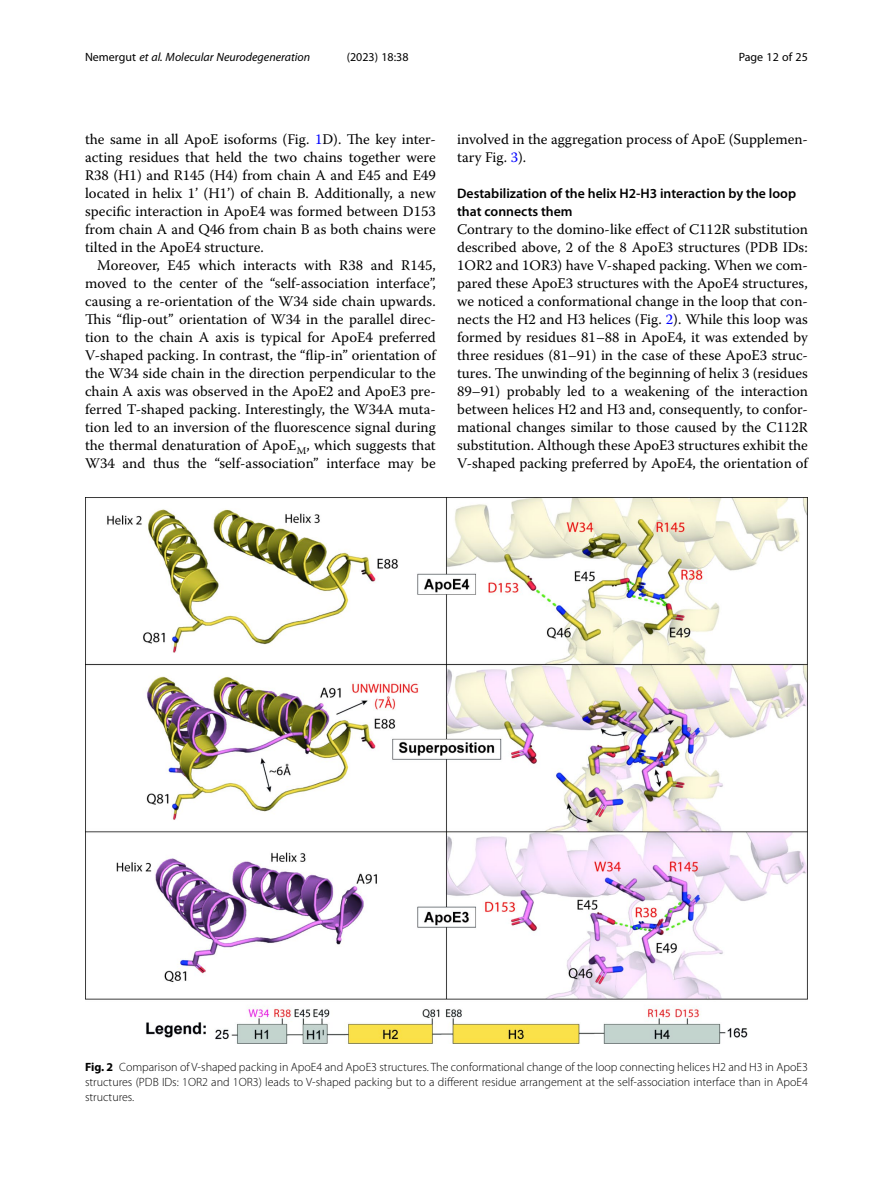
<style>
.page{position:relative;width:893px;height:1191px;background:#fff}
.page>*{position:absolute;margin:0;border:0;box-sizing:border-box;transform-origin:0 0}
.Body_Text_Indent{font:14.7px/18px "Warnock Pro";color:#000;text-align:justify}
.Body_Text{font:14.7px/18px "Warnock Pro";color:#000;text-align:justify}
.Head_2{font:600 13.8px/18px "Myriad Pro";color:#000}
.Figure_Caption{font:300 12px/15px "Myriad Pro";color:#000;text-align:justify}
.t1{font:italic 12px "Myriad Pro";color:#000}
.t2{font:12px "Myriad Pro";color:#000}
.s1{font-style:normal}
.s2{color:#00f}
.s3{font-weight:700}
</style>
<div class="page">
<img style="left:85px;top:497px;width:723px;height:547px">
<p class="t1" style="left:85px;top:50px;width:227px"><span class="s1">Nemergut</span> et al. Molecular Neurodegeneration</p>
<p class="t2" style="left:347px;top:50px;width:63px">(2023) 18:38</p>
<p class="t2" style="left:739px;top:50px;width:71px">Page 12 of 25</p>
<p class="Body_Text_Indent" style="left:85px;top:130px;width:352px">the same in all ApoE isoforms (Fig. <span class="s2">1</span>D). The key inter&shy;acting residues that held the two chains together were R38 (H1) and R145 (H4) from chain A and E45 and E49 located in helix 1’ (H1’) of chain B. Additionally, a new specific interaction in ApoE4 was formed between D153 from chain A and Q46 from chain B as both chains were tilted in the ApoE4 structure.</p>
<p class="Body_Text_Indent" style="left:85px;top:256px;width:352px;text-indent:12px">Moreover, E45 which interacts with R38 and R145, moved to the center of the “self-association interface”, causing a re-orientation of the W34 side chain upwards.<br>This “flip-out” orientation of W34 in the parallel direc&shy;tion to the chain A axis is typical for ApoE4 preferred V-shaped packing. In contrast, the “flip-in” orientation of the W34 side chain in the direction perpendicular to the chain A axis was observed in the ApoE2 and ApoE3 pre&shy;ferred T-shaped packing. Interestingly, the W34A muta&shy;tion led to an inversion of the fluorescence signal during the thermal denaturation of ApoE<sub>M</sub>, which suggests that W34 and thus the “self-association” interface may be</p>
<p class="Body_Text_Indent" style="left:457px;top:130px;width:352px">involved in the aggregation process of ApoE (Supplemen&shy;tary Fig. <span class="s2">3</span>).</p>
<p class="Head_2" style="left:457px;top:184px;width:340px">Destabilization of the helix H2-H3 interaction by the loop that connects them</p>
<p class="Body_Text" style="left:457px;top:220px;width:352px">Contrary to the domino-like effect of C112R substitution described above, 2 of the 8 ApoE3 structures (PDB IDs:<br>1OR2 and 1OR3) have V-shaped packing. When we com&shy;pared these ApoE3 structures with the ApoE4 structures, we noticed a conformational change in the loop that con&shy;nects the H2 and H3 helices (Fig. <span class="s2">2</span>). While this loop was formed by residues 81–88 in ApoE4, it was extended by three residues (81–91) in the case of these ApoE3 struc&shy;tures. The unwinding of the beginning of helix 3 (residues 89–91) probably led to a weakening of the interaction between helices H2 and H3 and, consequently, to confor&shy;mational changes similar to those caused by the C112R substitution. Although these ApoE3 structures exhibit the V-shaped packing preferred by ApoE4, the orientation of</p>
<p class="Figure_Caption" style="left:85px;top:1059px;width:724px"><span class="s3">Fig. 2</span> Comparison of V-shaped packing in ApoE4 and ApoE3 structures. The conformational change of the loop connecting helices H2 and H3 in ApoE3 structures (PDB IDs: 1OR2 and 1OR3) leads to V-shaped packing but to a different residue arrangement at the self-association interface than in ApoE4 structures.</p>
</div>
